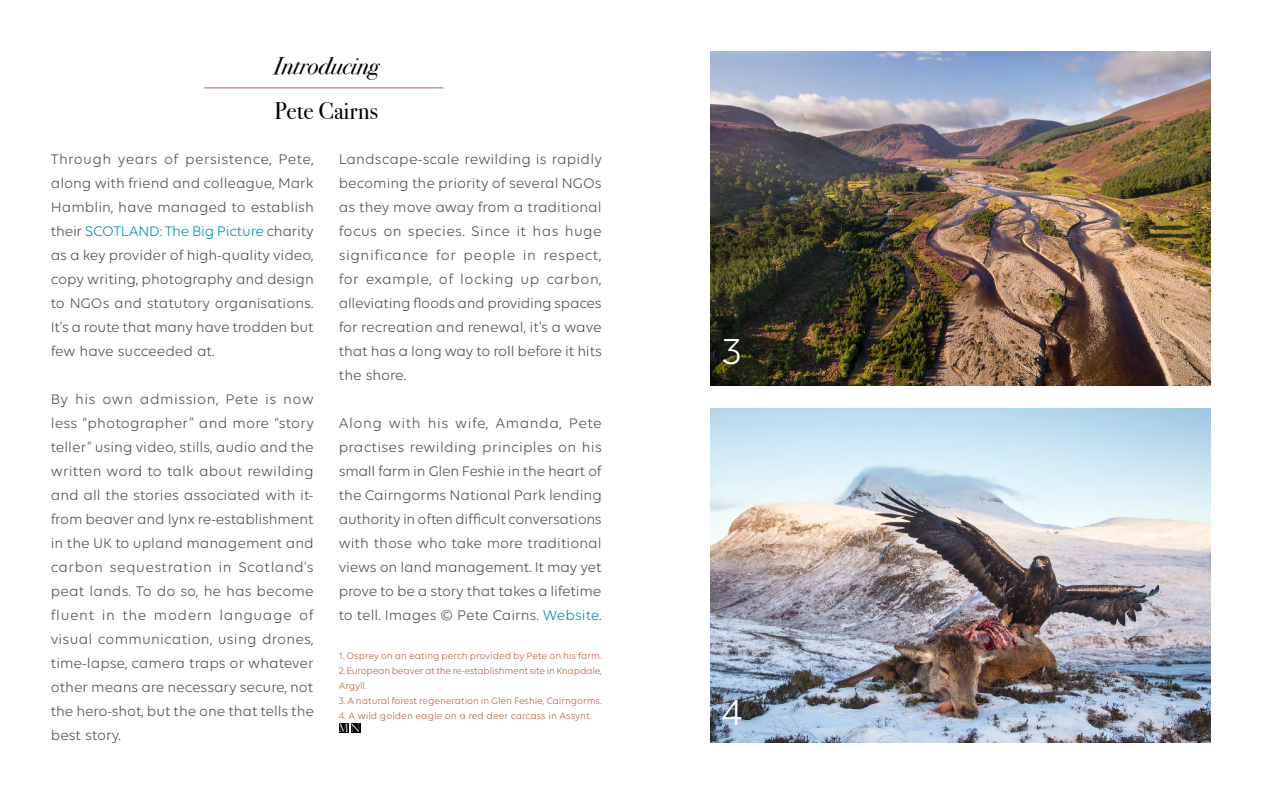
<style>
.page{position:relative;width:1280px;height:800px;background:#fff}
.page>*{position:absolute;margin:0;border:0;box-sizing:border-box;transform-origin:0 0}
.t1{font:38.95px "Volte";color:#fff}
.t2{font:italic 24px "Bodoni Svty Two ITCTT";color:#000}
.t3{font:24px "Bodoni Svty Two ITCTT";color:#000}
.t4{font:15px/24px "Volte";letter-spacing:-.01em;color:#505050;text-align:justify}
.t5{font:300 11.5px "Perpetua Titling";color:#fff}
.t6{font:10px/15px "Volte";letter-spacing:-.01em;color:#ba5d41}
.s1{color:#0092a2}
</style>
<div class="page">
<hr style="left:204px;top:87px;width:239px;height:1px;background:#a2636a">
<img style="left:710px;top:51px;width:501px;height:334px">
<img style="left:710px;top:409px;width:501px;height:333px">
<div style="left:339px;top:723px;width:10px;height:10px;background:#000"></div>
<div style="left:351px;top:723px;width:10px;height:10px;background:#000"></div>
<h2 class="t2" style="left:274px;top:45px;width:107px">Introducing</h2>
<h2 class="t3" style="left:274px;top:91px;width:105px">Pete Cairns</h2>
<p class="t4" style="left:339px;top:147px;width:265px">Landscape-scale rewilding is rapidly becoming the priority of several NGOs as they move away from a traditional focus on species. Since it has huge significance for people in respect, for example, of locking up carbon, alleviating floods and providing spaces for recreation and renewal, it’s a wave that has a long way to roll before it hits the shore.</p>
<p class="t4" style="left:339px;top:411px;width:265px">Along with his wife, Amanda, Pete practises rewilding principles on his small farm in Glen Feshie in the heart of the Cairngorms National Park lending authority in often difficult conversations with those who take more traditional views on land management. It may yet prove to be a story that takes a lifetime to tell. Images © Pete Cairns. <span class="s1">Website</span>.</p>
<p class="t6" style="left:339px;top:648px;width:264px">1. Osprey on an eating perch provided by Pete on his farm.</p>
<p class="t6" style="left:339px;top:663px;width:265px">2. European beaver at the re-establishment site in Knapdale,<br>Argyll.</p>
<p class="t6" style="left:339px;top:693px;width:264px">3. A natural forest regeneration in Glen Feshie, Cairngorms.</p>
<p class="t6" style="left:339px;top:708px;width:254px">4. A wild golden eagle on a red deer carcass in Assynt.</p>
<p class="t5" style="left:339px;top:721px;width:23px">MN</p>
<p class="t4" style="left:51px;top:147px;width:265px">Through years of persistence, Pete, along with friend and colleague, Mark Hamblin, have managed to establish their <span class="s1">SCOTLAND: The Big Picture</span> charity as a key provider of high-quality video, copy writing, photography and design to NGOs and statutory organisations.<br>It’s a route that many have trodden but few have succeeded at.</p>
<p class="t4" style="left:51px;top:387px;width:265px">By his own admission, Pete is now less “photographer” and more “story teller” using video, stills, audio and the written word to talk about rewilding and all the stories associated with it&shy;from beaver and lynx re-establishment in the U K to upland management and carbon sequestration in Scotland’s peat lands. To do so, he has become fluent in the modern language of visual communication, using drones, time-lapse, camera traps or whatever other means are necessary secure, not the hero-shot, but the one that tells the best story.</p>
<h1 class="t1" style="left:722px;top:329px;width:21px">3</h1>
<h1 class="t1" style="left:722px;top:690px;width:23px">4</h1>
</div>
